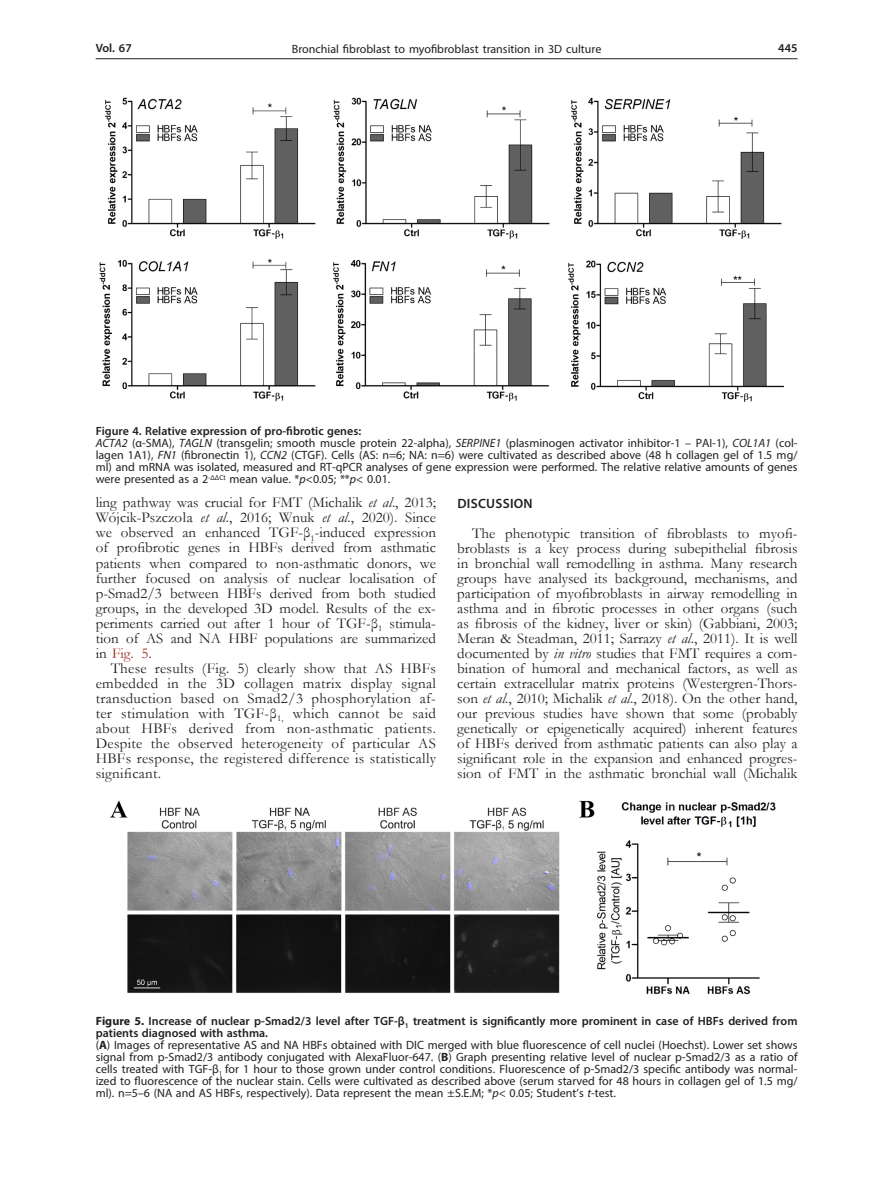
<style>
.page{position:relative;width:872px;height:1191px;background:#fff}
.page>*{position:absolute;margin:0;border:0;box-sizing:border-box;transform-origin:0 0}
.Body_tekst{font:15px/15px "Garamond";color:#231f20;text-align:justify}
.Tytul_1{font:600 13.5px "Myriad Pro";letter-spacing:.02em;color:#231f20}
.Figure_1{font:12px/12px "Myriad Pro";color:#231f20;text-align:justify}
.Figure{font:600 12px/12px "Myriad Pro";color:#231f20}
.s1{font-style:italic}
.s2{color:#9f2d26}
.s3{font-weight:700}
</style>
<div class="page">
<hr style="left:96px;top:58px;width:701px;height:1px;background:#231f20">
<img style="left:99px;top:97px;width:686px;height:305px">
<img style="left:110px;top:800px;width:666px;height:195px">
<p class="Figure" style="left:96px;top:42px;width:38px">Vol. 67</p>
<p class="Figure_1" style="left:292px;top:43px;width:311px">Bronchial fibroblast to myofibroblast transition in 3D culture</p>
<p class="Figure" style="left:778px;top:42px;width:21px">445</p>
<p class="Figure" style="left:96px;top:424px;width:267px">Figure 4. Relative expression of pro-fibrotic genes:</p>
<p class="Figure_1" style="left:96px;top:436px;width:703px"><span class="s1">ACTA2</span> (α-SMA), <span class="s1">TAGLN</span> (transgelin; smooth muscle protein 22-alpha), <span class="s1">SERPINE1</span> (plasminogen activator inhibitor-1 – PAI-1), <span class="s1">COL1A1</span> (col&shy;lagen 1A1), <span class="s1">FN1</span> (fibronectin 1), <span class="s1">CCN2</span> (CTGF). Cells (AS: n=6; NA: n=6) were cultivated as described above (48 h collagen gel of 1.5 mg/ ml) and mRNA was isolated, measured and RT-qPCR analyses of gene expression were performed. The relative relative amounts of genes were presented as a 2<sup>-ΔΔCt</sup> mean value. *<span class="s1">p</span>&lt;0.05; **<span class="s1">p</span>&lt; 0.01.</p>
<p class="Body_tekst" style="left:96px;top:495px;width:342px">ling pathway was crucial for FMT (Michalik <span class="s1">et al</span>., 2013; Wójcik-Pszczoła <span class="s1">et al</span>., 2016; Wnuk <span class="s1">et al</span>., 2020). Since we observed an enhanced TGF-β<sub>1</sub>-induced expression of profibrotic genes in HBFs derived from asthmatic patients when compared to non-asthmatic donors, we further focused on analysis of nuclear localisation of p-Smad2/3 between HBFs derived from both studied groups, in the developed 3D model. Results of the ex&shy;periments carried out after 1 hour of TGF-β<sub>1</sub> stimula&shy;tion of AS and NA HBF populations are summarized in <span class="s2">Fig. 5</span>.</p>
<p class="Body_tekst" style="left:96px;top:660px;width:342px;text-indent:15px">These results (Fig. 5) clearly show that AS HBFs embedded in the 3D collagen matrix display signal transduction based on Smad2/3 phosphorylation af&shy;ter stimulation with TGF-β<sub>1,</sub> which cannot be said about HBFs derived from non-asthmatic patients.<br>Despite the observed heterogeneity of particular AS HBFs response, the registered difference is statistically significant.------</p>
<p class="Tytul_1" style="left:457px;top:494px;width:77px">DISCUSSION</p>
<p class="Body_tekst" style="left:457px;top:525px;width:342px;text-indent:15px">The phenotypic transition of fibroblasts to myofi&shy;broblasts is a key process during subepithelial fibrosis in bronchial wall remodelling in asthma. Many research groups have analysed its background, mechanisms, and participation of myofibroblasts in airway remodelling in asthma and in fibrotic processes in other organs (such as fibrosis of the kidney, liver or skin) (Gabbiani, 2003; Meran &amp; Steadman, 2011; Sarrazy <span class="s1">et al</span>., 2011). It is well documented by <span class="s1">in vitro</span> studies that FMT requires a com&shy;bination of humoral and mechanical factors, as well as certain extracellular matrix proteins (Westergren-Thors&shy;son <span class="s1">et al</span>., 2010; Michalik <span class="s1">et al</span>., 2018). On the other hand, our previous studies have shown that some (probably genetically or epigenetically acquired) inherent features of HBFs derived from asthmatic patients can also play a significant role in the expansion and enhanced progres&shy;sion of FMT in the asthmatic bronchial wall (Michalik</p>
<p class="Figure" style="left:96px;top:1014px;width:703px"><span class="s3">Figure 5.</span> Increase of nuclear p-Smad2/3 level after TGF-β<sub>1</sub> treatment is significantly more prominent in case of HBFs derived from patients diagnosed with asthma.</p>
<p class="Figure_1" style="left:96px;top:1038px;width:703px">(<span class="s3">A</span>) Images of representative AS and NA HBFs obtained with DIC merged with blue fluorescence of cell nuclei (Hoechst). Lower set shows signal from p-Smad2/3 antibody conjugated with AlexaFluor-647. (<span class="s3">B</span>) Graph presenting relative level of nuclear p-Smad2/3 as a ratio of cells treated with TGF-β<sub>1</sub> for 1 hour to those grown under control conditions. Fluorescence of p-Smad2/3 specific antibody was normal&shy;ized to fluorescence of the nuclear stain. Cells were cultivated as described above (serum starved for 48 hours in collagen gel of 1.5 mg/ ml). n=5–6 (NA and AS HBFs, respectively). Data represent the mean ±S.E.M; *<span class="s1">p</span>&lt; 0.05; Student’s <span class="s1">t</span>-test.</p>
</div>
